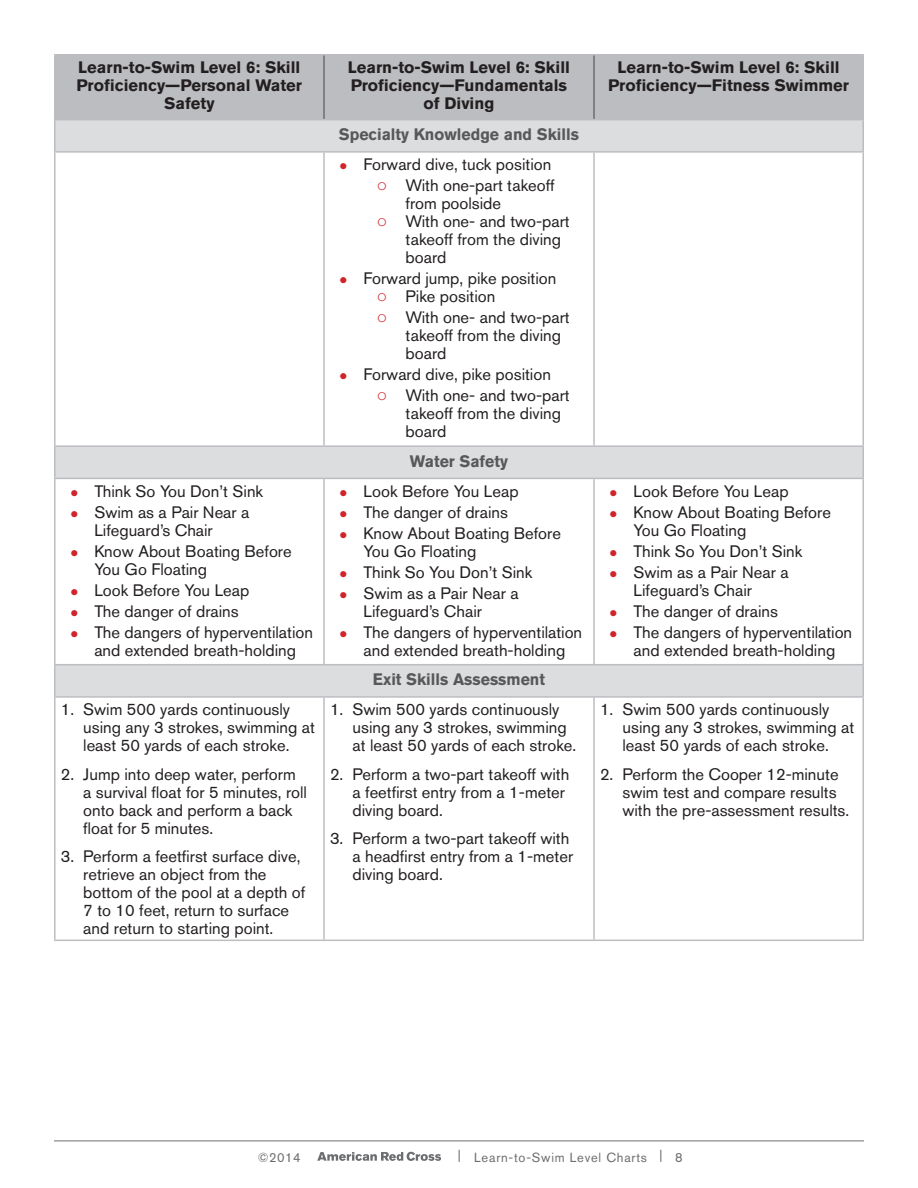
<style>
.page{position:relative;width:918px;height:1188px;background:#fff}
.page>*{position:absolute;margin:0;border:0;box-sizing:border-box;transform-origin:0 0}
.bullets_numbered{font:16.5px/18px "Akzidenz Grotesk BE";color:#231f20}
.bold_text{font:700 16.5px/18px "Akzidenz Grotesk BE";color:#231f20;text-align:center}
.Boxes{font:700 16.5px "Akzidenz Grotesk BE";color:#57585a;scale:.96 1}
.t1{font:13.2px "Akzidenz Grotesk BE";letter-spacing:.06em;color:#6c6d70}
.s1{color:#d1232a}
</style>
<div class="page">
<hr style="left:54px;top:1140px;width:810px;height:1px;background:#6c6d70">
<svg style="left:317px;top:1152px;width:124px;height:9px"></svg>
<div style="left:56px;top:56px;width:806px;height:63px;background:#bcbdc0"></div>
<svg style="left:56px;top:120px;width:806px;height:576px"></svg>
<hr style="left:54px;top:120px;width:2px;height:31px;background:#bcbdc0">
<hr style="left:862px;top:120px;width:2px;height:31px;background:#bcbdc0">
<hr style="left:323px;top:153px;width:2px;height:292px;background:#bcbdc0">
<hr style="left:593px;top:153px;width:2px;height:292px;background:#bcbdc0">
<hr style="left:54px;top:447px;width:2px;height:31px;background:#bcbdc0">
<hr style="left:862px;top:447px;width:2px;height:31px;background:#bcbdc0">
<hr style="left:323px;top:479px;width:2px;height:185px;background:#bcbdc0">
<hr style="left:593px;top:479px;width:2px;height:185px;background:#bcbdc0">
<hr style="left:54px;top:665px;width:2px;height:31px;background:#bcbdc0">
<hr style="left:862px;top:665px;width:2px;height:31px;background:#bcbdc0">
<hr style="left:54px;top:696px;width:270px;height:2px;background:#bcbdc0">
<hr style="left:54px;top:698px;width:2px;height:242px;background:#bcbdc0">
<hr style="left:324px;top:696px;width:270px;height:2px;background:#bcbdc0">
<hr style="left:323px;top:698px;width:2px;height:242px;background:#bcbdc0">
<hr style="left:594px;top:696px;width:270px;height:2px;background:#bcbdc0">
<hr style="left:593px;top:698px;width:2px;height:242px;background:#bcbdc0">
<hr style="left:862px;top:698px;width:2px;height:242px;background:#bcbdc0">
<hr style="left:54px;top:940px;width:270px;height:1px;background:#bcbdc0">
<hr style="left:324px;top:940px;width:270px;height:1px;background:#bcbdc0">
<hr style="left:594px;top:940px;width:270px;height:1px;background:#bcbdc0">
<hr style="left:54px;top:54px;width:270px;height:2px;background:#bcbdc0">
<hr style="left:54px;top:56px;width:2px;height:63px;background:#bcbdc0">
<hr style="left:324px;top:54px;width:270px;height:2px;background:#bcbdc0">
<hr style="left:594px;top:54px;width:270px;height:2px;background:#bcbdc0">
<hr style="left:862px;top:56px;width:2px;height:63px;background:#bcbdc0">
<hr style="left:54px;top:119px;width:270px;height:1px;background:#bcbdc0">
<hr style="left:324px;top:119px;width:270px;height:1px;background:#bcbdc0">
<hr style="left:594px;top:119px;width:270px;height:1px;background:#bcbdc0">
<hr style="left:54px;top:151px;width:270px;height:2px;background:#bcbdc0">
<hr style="left:324px;top:151px;width:270px;height:2px;background:#bcbdc0">
<hr style="left:594px;top:151px;width:270px;height:2px;background:#bcbdc0">
<hr style="left:54px;top:445px;width:270px;height:2px;background:#bcbdc0">
<hr style="left:324px;top:445px;width:270px;height:2px;background:#bcbdc0">
<hr style="left:594px;top:445px;width:270px;height:2px;background:#bcbdc0">
<hr style="left:54px;top:478px;width:270px;height:1px;background:#bcbdc0">
<hr style="left:324px;top:478px;width:270px;height:1px;background:#bcbdc0">
<hr style="left:594px;top:478px;width:270px;height:1px;background:#bcbdc0">
<hr style="left:54px;top:664px;width:270px;height:1px;background:#bcbdc0">
<hr style="left:324px;top:664px;width:270px;height:1px;background:#bcbdc0">
<hr style="left:594px;top:664px;width:270px;height:1px;background:#bcbdc0">
<hr style="left:54px;top:479px;width:2px;height:185px;background:#bcbdc0">
<hr style="left:862px;top:479px;width:2px;height:185px;background:#bcbdc0">
<hr style="left:323px;top:56px;width:2px;height:63px;background:#6c6d70">
<hr style="left:593px;top:56px;width:2px;height:63px;background:#6c6d70">
<hr style="left:54px;top:153px;width:2px;height:292px;background:#bcbdc0">
<hr style="left:862px;top:153px;width:2px;height:292px;background:#bcbdc0">
<svg style="left:378px;top:182px;width:8px;height:8px"></svg>
<svg style="left:378px;top:218px;width:8px;height:8px"></svg>
<svg style="left:378px;top:293px;width:8px;height:8px"></svg>
<svg style="left:378px;top:314px;width:8px;height:8px"></svg>
<svg style="left:378px;top:392px;width:8px;height:8px"></svg>
<p class="bold_text" style="left:77px;top:58px;width:227px">Learn-to-Swim Level 6: Skill<br>Proficiency—Personal Water<br>Safety</p>
<p class="bold_text" style="left:348px;top:58px;width:224px">Learn-to-Swim Level 6: Skill<br>Proficiency—Fundamentals of Diving</p>
<p class="bold_text" style="left:608px;top:58px;width:242px">Learn-to-Swim Level 6: Skill<br>Proficiency—Fitness Swimmer</p>
<p class="Boxes" style="left:339px;top:125px;width:252px">Specialty Knowledge and Skills</p>
<p class="bullets_numbered" style="left:340px;top:155px;width:213px"><span class="s1">●</span> Forward dive, tuck position</p>
<p class="bullets_numbered" style="left:406px;top:176px;width:151px">With one-part takeoff from poolside</p>
<p class="bullets_numbered" style="left:406px;top:212px;width:166px">With one- and two-part takeoff from the diving board</p>
<p class="bullets_numbered" style="left:340px;top:269px;width:218px"><span class="s1">●</span> Forward jump, pike position</p>
<p class="bullets_numbered" style="left:406px;top:287px;width:91px">Pike position</p>
<p class="bullets_numbered" style="left:406px;top:308px;width:166px">With one- and two-part takeoff from the diving board</p>
<p class="bullets_numbered" style="left:340px;top:365px;width:213px"><span class="s1">●</span> Forward dive, pike position</p>
<p class="bullets_numbered" style="left:406px;top:386px;width:166px">With one- and two-part takeoff from the diving board</p>
<p class="Boxes" style="left:410px;top:451px;width:104px">Water Safety</p>
<p class="bullets_numbered" style="left:70px;top:482px;width:194px"><span class="s1">●</span> Think So You Don’t Sink</p>
<p class="bullets_numbered" style="left:94px;top:503px;width:157px;text-indent:-24px"><span class="s1">●</span> Swim as a Pair Near a<br>Lifeguard’s Chair</p>
<p class="bullets_numbered" style="left:94px;top:542px;width:199px;text-indent:-24px"><span class="s1">●</span> Know About Boating Before<br>You Go Floating</p>
<p class="bullets_numbered" style="left:70px;top:581px;width:181px"><span class="s1">●</span> Look Before You Leap</p>
<p class="bullets_numbered" style="left:70px;top:602px;width:170px"><span class="s1">●</span> The danger of drains</p>
<p class="bullets_numbered" style="left:70px;top:623px;width:244px;text-align:center"><span class="s1">●</span> The dangers of hyperventilation and extended breath-holding</p>
<p class="bullets_numbered" style="left:340px;top:482px;width:181px"><span class="s1">●</span> Look Before You Leap</p>
<p class="bullets_numbered" style="left:340px;top:503px;width:170px"><span class="s1">●</span> The danger of drains</p>
<p class="bullets_numbered" style="left:364px;top:524px;width:199px;text-indent:-24px"><span class="s1">●</span> Know About Boating Before<br>You Go Floating</p>
<p class="bullets_numbered" style="left:340px;top:563px;width:194px"><span class="s1">●</span> Think So You Don’t Sink</p>
<p class="bullets_numbered" style="left:364px;top:584px;width:157px;text-indent:-24px"><span class="s1">●</span> Swim as a Pair Near a<br>Lifeguard’s Chair</p>
<p class="bullets_numbered" style="left:340px;top:623px;width:244px;text-align:center"><span class="s1">●</span> The dangers of hyperventilation and extended breath-holding</p>
<p class="bullets_numbered" style="left:610px;top:482px;width:181px"><span class="s1">●</span> Look Before You Leap</p>
<p class="bullets_numbered" style="left:634px;top:503px;width:199px;text-indent:-24px"><span class="s1">●</span> Know About Boating Before<br>You Go Floating</p>
<p class="bullets_numbered" style="left:610px;top:542px;width:194px"><span class="s1">●</span> Think So You Don’t Sink</p>
<p class="bullets_numbered" style="left:634px;top:563px;width:157px;text-indent:-24px"><span class="s1">●</span> Swim as a Pair Near a<br>Lifeguard’s Chair</p>
<p class="bullets_numbered" style="left:610px;top:602px;width:170px"><span class="s1">●</span> The danger of drains</p>
<p class="bullets_numbered" style="left:610px;top:623px;width:244px;text-align:center"><span class="s1">●</span> The dangers of hyperventilation and extended breath-holding</p>
<p class="bullets_numbered" style="left:83px;top:700px;width:233px;text-indent:-22px">1. Swim 500 yards continuously using any 3 strokes, swimming at least 50 yards of each stroke.</p>
<p class="bullets_numbered" style="left:83px;top:765px;width:225px;text-indent:-22px">2. Jump into deep water, perform a survival float for 5 minutes, roll onto back and perform a back float for 5 minutes.</p>
<p class="bullets_numbered" style="left:83px;top:847px;width:224px;text-indent:-22px">3. Perform a feetfirst surface dive, retrieve an object from the bottom of the pool at a depth of<br>7 to 10 feet, return to surface and return to starting point.</p>
<p class="Boxes" style="left:373px;top:670px;width:181px">Exit Skills Assessment</p>
<p class="bullets_numbered" style="left:352px;top:700px;width:225px;text-indent:-22px">1. Swim 500 yards continuously using any 3 strokes, swimming at least 50 yards of each stroke.</p>
<p class="bullets_numbered" style="left:352px;top:765px;width:218px;text-indent:-22px">2. Perform a two-part takeoff with a feetfirst entry from a 1-meter diving board.</p>
<p class="bullets_numbered" style="left:352px;top:829px;width:222px;text-indent:-22px">3. Perform a two-part takeoff with a headfirst entry from a 1-meter diving board.</p>
<p class="bullets_numbered" style="left:622px;top:700px;width:233px;text-indent:-22px">1. Swim 500 yards continuously using any 3 strokes, swimming at least 50 yards of each stroke.</p>
<p class="bullets_numbered" style="left:622px;top:765px;width:228px;text-indent:-22px">2. Perform the Cooper 12-minute swim test and compare results with the pre-assessment results.</p>
<p class="t1" style="left:258px;top:1149px;width:44px">©2014</p>
<p class="t1" style="left:458px;top:1149px;width:226px">| Learn-to-Swim Level Charts | 8</p>
</div>
